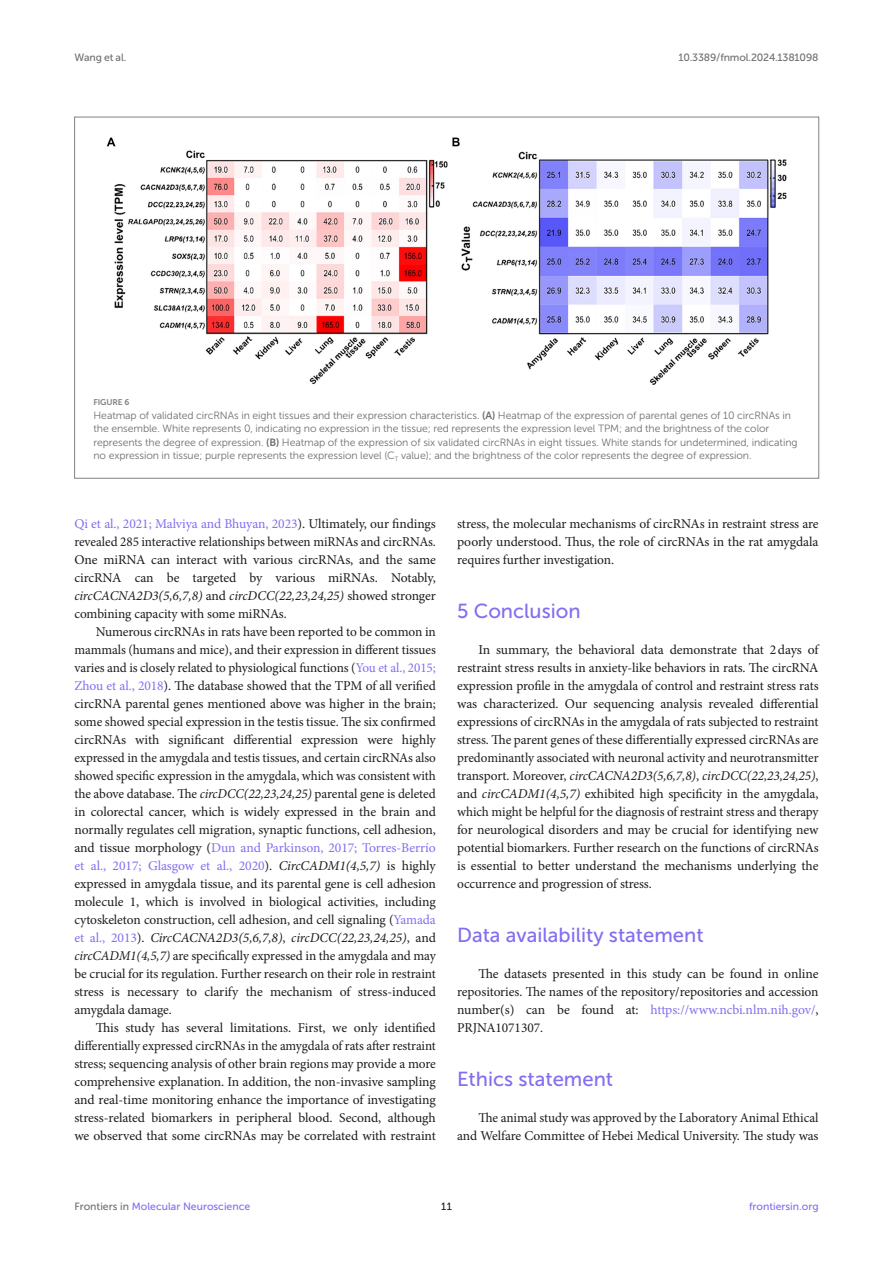
<style>
.page{position:relative;width:893px;height:1263px;background:#fff}
.page>*{position:absolute;margin:0;border:0;box-sizing:border-box;transform-origin:0 0}
.HEAD_1{font:20.25px "Museo Sans 500";color:#856df0}
.TEXT{font:13.5px/18px "Minion Pro";letter-spacing:-.005em;color:#1b1c1b;text-align:justify}
.TEXT_FLUSH{font:13.5px/18px "Minion Pro";letter-spacing:-.01em;color:#1b1c1b;text-align:justify}
.FIG_LEG{font:10.5px/13.5px "Museo Sans 300";letter-spacing:-.01em;color:#706f70}
.t1{font:10.5px "Museo Sans 500";color:#856df0}
.t2{font:10.5px "Museo Sans 500";letter-spacing:-.015em;color:#706f70}
.t3{font:10.5px "Museo Sans 500";color:#1b1c1b}
.FIG_HD{font:8.25px "Museo Sans 700";letter-spacing:-.01em;color:#7e7f7f}
.s1{font-family:"Museo Sans 700"}
.s2{color:#856df0}
.s3{font-style:italic}
.s4{color:#706f70}
</style>
<div class="page">
<img style="left:106px;top:137px;width:681px;height:248px">
<p class="t2" style="left:74px;top:51px;width:53px">Wang et al.</p>
<p class="t2" style="left:678px;top:51px;width:142px">10.3389/fnmol.2024.1381098</p>
<p class="FIG_HD" style="left:94px;top:398px;width:37px">FIGURE 6</p>
<p class="FIG_LEG" style="left:94px;top:408px;width:706px">Heatmap of validated circRNAs in eight tissues and their expression characteristics. <span class="s1">(A)</span> Heatmap of the expression of parental genes of 10 circRNAs in the ensemble. White represents 0, indicating no expression in the tissue; red represents the expression level TPM; and the brightness of the color represents the degree of expression. <span class="s1">(B)</span> Heatmap of the expression of six validated circRNAs in eight tissues. White stands for undetermined, indicating no expression in tissue; purple represents the expression level (C<sub>T</sub> value); and the brightness of the color represents the degree of expression.</p>
<p class="TEXT" style="left:74px;top:515px;width:363px"><span class="s2">Qi et al., 2021; Malviya and Bhuyan, 2023</span>). Ultimately, our findings revealed 285 interactive relationships between miRNAs and circRNAs.<br>One miRNA can interact with various circRNAs, and the same circRNA can be targeted by various miRNAs. Notably, <span class="s3">circCACNA2D3(5,6,7,8)</span> and <span class="s3">circDCC(22,23,24,25)</span> showed stronger combining capacity with some miRNAs.</p>
<p class="TEXT" style="left:74px;top:623px;width:363px;text-indent:21px">Numerous circRNAs in rats have been reported to be common in mammals (humans and mice), and their expression in different tissues varies and is closely related to physiological functions (<span class="s2">You et al., 2015; Zhou et al., 2018</span>). The database showed that the TPM of all verified circRNA parental genes mentioned above was higher in the brain; some showed special expression in the testis tissue. The six confirmed circRNAs with significant differential expression were highly expressed in the amygdala and testis tissues, and certain circRNAs also showed specific expression in the amygdala, which was consistent with the above database. The <span class="s3">circDCC(22,23,24,25)</span> parental gene is deleted in colorectal cancer, which is widely expressed in the brain and normally regulates cell migration, synaptic functions, cell adhesion, and tissue morphology (<span class="s2">Dun and Parkinson, 2017; Torres-Berrío et al., 2017; Glasgow et al., 2020</span>). <span class="s3">CircCADM1(4,5,7)</span> is highly expressed in amygdala tissue, and its parental gene is cell adhesion molecule 1, which is involved in biological activities, including cytoskeleton construction, cell adhesion, and cell signaling (<span class="s2">Yamada et al., 2013</span>). <span class="s3">CircCACNA2D3(5,6,7,8)</span>, <span class="s3">circDCC(22,23,24,25)</span>, and <span class="s3">circCADM1(4,5,7)</span> are specifically expressed in the amygdala and may be crucial for its regulation. Further research on their role in restraint stress is necessary to clarify the mechanism of stress-induced amygdala damage.</p>
<p class="TEXT" style="left:74px;top:1019px;width:363px;text-indent:21px">This study has several limitations. First, we only identified differentially expressed circRNAs in the amygdala of rats after restraint stress; sequencing analysis of other brain regions may provide a more comprehensive explanation. In addition, the non-invasive sampling and real-time monitoring enhance the importance of investigating stress-related biomarkers in peripheral blood. Second, although we observed that some circRNAs may be correlated with restraint</p>
<p class="TEXT" style="left:457px;top:515px;width:363px">stress, the molecular mechanisms of circRNAs in restraint stress are poorly understood. Thus, the role of circRNAs in the rat amygdala requires further investigation.</p>
<p class="HEAD_1" style="left:457px;top:600px;width:125px">5 Conclusion</p>
<p class="TEXT_FLUSH" style="left:457px;top:641px;width:363px;text-indent:21px">In summary, the behavioral data demonstrate that 2days of restraint stress results in anxiety-like behaviors in rats. The circRNA expression profile in the amygdala of control and restraint stress rats was characterized. Our sequencing analysis revealed differential expressions of circRNAs in the amygdala of rats subjected to restraint stress. The parent genes of these differentially expressed circRNAs are predominantly associated with neuronal activity and neurotransmitter transport. Moreover, <span class="s3">circCACNA2D3(5,6,7,8)</span>, <span class="s3">circDCC(22,23,24,25)</span>, and <span class="s3">circCADM1(4,5,7)</span> exhibited high specificity in the amygdala, which might be helpful for the diagnosis of restraint stress and therapy for neurological disorders and may be crucial for identifying new potential biomarkers. Further research on the functions of circRNAs is essential to better understand the mechanisms underlying the occurrence and progression of stress.</p>
<p class="HEAD_1" style="left:457px;top:924px;width:248px">Data availability statement</p>
<p class="TEXT_FLUSH" style="left:457px;top:965px;width:363px;text-indent:21px">The datasets presented in this study can be found in online repositories. The names of the repository/repositories and accession number(s) can be found at: <span class="s2">https://www.ncbi.nlm.nih.gov/</span>, PRJNA1071307.</p>
<p class="HEAD_1" style="left:457px;top:1068px;width:158px">Ethics statement</p>
<p class="TEXT_FLUSH" style="left:457px;top:1109px;width:363px;text-align:right">The animal study was approved by the Laboratory Animal Ethical and Welfare Committee of Hebei Medical University. The study was</p>
<p class="t1" style="left:74px;top:1200px;width:177px"><span class="s4">Frontiers in</span> Molecular Neuroscience</p>
<p class="t3" style="left:441px;top:1200px;width:12px">11</p>
<p class="t1" style="left:749px;top:1200px;width:71px">frontiersin.org</p>
</div>
